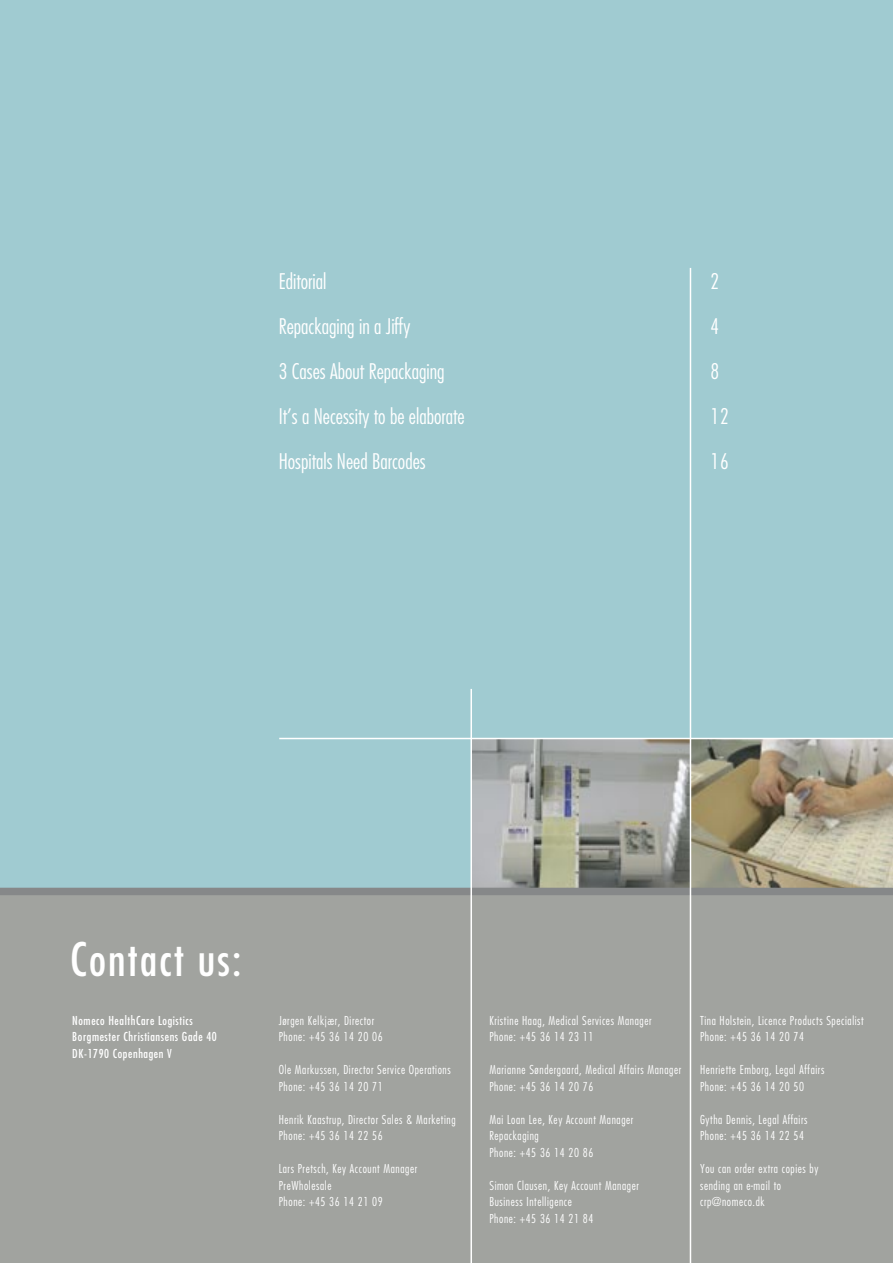
<style>
.page{position:relative;width:893px;height:1263px;background:#fff}
.page>*{position:absolute;margin:0;border:0;box-sizing:border-box;transform-origin:0 0}
.Mellemrubrik_-_grå{font:condensed 45px "Futura";letter-spacing:.05em;color:#fff}
.Mellemrubrik_-_grå-2{font:300 condensed 21px/45px "Futura";color:#fff}
.Mellemrubrik_-_grå-3{font:300 condensed 12px "Futura";letter-spacing:.05em;color:#fff}
.Mellemrubrik_-_grå-4{font:condensed 12px "Futura";letter-spacing:.05em;color:#fff}
</style>
<div class="page">
<div style="left:0;top:0;width:893px;height:891px;background:#a0cbd1"></div>
<div style="left:0;top:889px;width:893px;height:374px;background:#a1a39f"></div>
<img style="left:472px;top:739px;width:218px;height:9px">
<img style="left:691px;top:739px;width:202px;height:9px">
<hr style="left:279px;top:738px;width:614px;height:1px;background:#fff">
<svg style="left:0;top:748px;width:893px;height:151px"></svg>
<hr style="left:470px;top:689px;width:2px;height:574px;background:#fff">
<hr style="left:690px;top:268px;width:1px;height:995px;background:#fff">
<p class="Mellemrubrik_-_grå-2" style="left:279px;top:258px;width:49px">Editorial</p>
<p class="Mellemrubrik_-_grå-2" style="left:279px;top:303px;width:167px">Repackaging in a Jiffy<br>3 Cases About Repackaging</p>
<p class="Mellemrubrik_-_grå-2" style="left:279px;top:393px;width:188px">It’s a Necessity to be elaborate</p>
<p class="Mellemrubrik_-_grå-2" style="left:279px;top:438px;width:149px">Hospitals Need Barcodes</p>
<p class="Mellemrubrik_-_grå-2" style="left:710px;top:258px;width:10px">2</p>
<p class="Mellemrubrik_-_grå-2" style="left:710px;top:303px;width:10px">4</p>
<p class="Mellemrubrik_-_grå-2" style="left:710px;top:348px;width:10px">8</p>
<p class="Mellemrubrik_-_grå-2" style="left:710px;top:393px;width:20px">12</p>
<p class="Mellemrubrik_-_grå-2" style="left:710px;top:438px;width:20px">16</p>
<p class="Mellemrubrik_-_grå" style="left:70px;top:932px;width:173px">Contact us:</p>
<p class="Mellemrubrik_-_grå-4" style="left:72px;top:1013px;width:122px">Nomeco HealthCare Logistics</p>
<p class="Mellemrubrik_-_grå-4" style="left:72px;top:1029px;width:146px">Borgmester Christiansens Gade 40</p>
<p class="Mellemrubrik_-_grå-4" style="left:72px;top:1046px;width:101px">DK-1790 Copenhagen V</p>
<p class="Mellemrubrik_-_grå-3" style="left:279px;top:1013px;width:97px">Jørgen Kelkjær, Director</p>
<p class="Mellemrubrik_-_grå-3" style="left:279px;top:1029px;width:106px">Phone: +45 36 14 20 06</p>
<p class="Mellemrubrik_-_grå-3" style="left:279px;top:1062px;width:174px">Ole Markussen, Director Service Operations</p>
<p class="Mellemrubrik_-_grå-3" style="left:279px;top:1079px;width:106px">Phone: +45 36 14 20 71</p>
<p class="Mellemrubrik_-_grå-3" style="left:279px;top:1112px;width:178px">Henrik Kaastrup, Director Sales &amp; Marketing</p>
<p class="Mellemrubrik_-_grå-3" style="left:279px;top:1128px;width:106px">Phone: +45 36 14 22 56</p>
<p class="Mellemrubrik_-_grå-3" style="left:279px;top:1161px;width:140px">Lars Pretsch, Key Account Manager</p>
<p class="Mellemrubrik_-_grå-3" style="left:279px;top:1178px;width:54px">PreWholesale</p>
<p class="Mellemrubrik_-_grå-3" style="left:279px;top:1194px;width:106px">Phone: +45 36 14 21 09</p>
<p class="Mellemrubrik_-_grå-3" style="left:489px;top:1013px;width:164px">Kristine Haag, Medical Services Manager</p>
<p class="Mellemrubrik_-_grå-3" style="left:489px;top:1029px;width:106px">Phone: +45 36 14 23 11</p>
<p class="Mellemrubrik_-_grå-3" style="left:489px;top:1062px;width:193px">Marianne Søndergaard, Medical Affairs Manager</p>
<p class="Mellemrubrik_-_grå-3" style="left:489px;top:1079px;width:106px">Phone: +45 36 14 20 76</p>
<p class="Mellemrubrik_-_grå-3" style="left:489px;top:1112px;width:145px">Mai Loan Lee, Key Account Manager</p>
<p class="Mellemrubrik_-_grå-3" style="left:489px;top:1128px;width:51px">Repackaging</p>
<p class="Mellemrubrik_-_grå-3" style="left:489px;top:1145px;width:106px">Phone: +45 36 14 20 86</p>
<p class="Mellemrubrik_-_grå-3" style="left:489px;top:1178px;width:151px">Simon Clausen, Key Account Manager</p>
<p class="Mellemrubrik_-_grå-3" style="left:489px;top:1194px;width:84px">Business Intelligence</p>
<p class="Mellemrubrik_-_grå-3" style="left:489px;top:1211px;width:106px">Phone: +45 36 14 21 84</p>
<p class="Mellemrubrik_-_grå-3" style="left:700px;top:1013px;width:165px">Tina Holstein, Licence Products Specialist</p>
<p class="Mellemrubrik_-_grå-3" style="left:700px;top:1029px;width:106px">Phone: +45 36 14 20 74</p>
<p class="Mellemrubrik_-_grå-3" style="left:700px;top:1062px;width:126px">Henriette Emborg, Legal Affairs</p>
<p class="Mellemrubrik_-_grå-3" style="left:700px;top:1079px;width:106px">Phone: +45 36 14 20 50</p>
<p class="Mellemrubrik_-_grå-3" style="left:700px;top:1112px;width:109px">Gytha Dennis, Legal Affairs</p>
<p class="Mellemrubrik_-_grå-3" style="left:700px;top:1128px;width:106px">Phone: +45 36 14 22 54</p>
<p class="Mellemrubrik_-_grå-3" style="left:700px;top:1161px;width:120px">You can order extra copies by</p>
<p class="Mellemrubrik_-_grå-3" style="left:700px;top:1178px;width:82px">sending an e-mail to</p>
<p class="Mellemrubrik_-_grå-3" style="left:700px;top:1194px;width:66px">crp@nomeco.dk</p>
</div>
